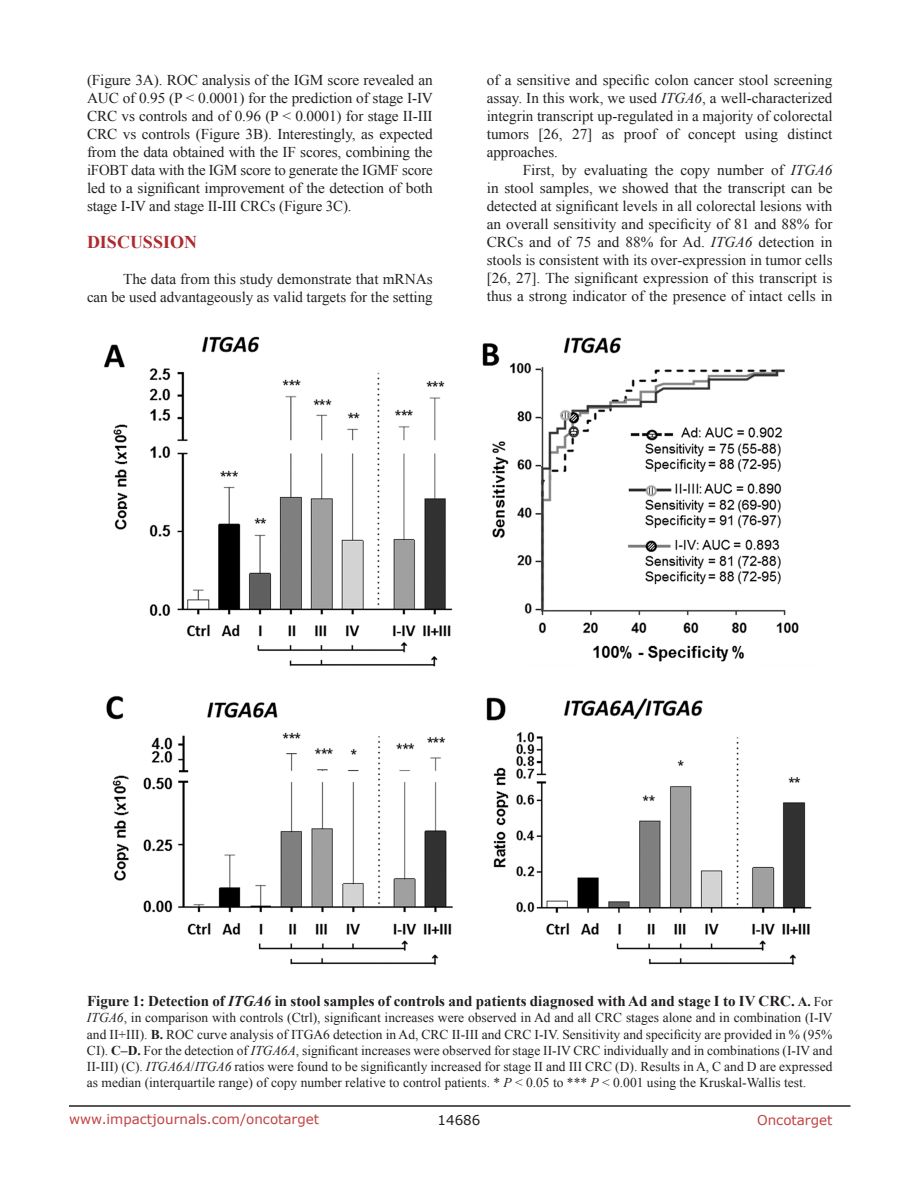
<style>
.page{position:relative;width:918px;height:1188px;background:#fff}
.page>*{position:absolute;margin:0;border:0;box-sizing:border-box;transform-origin:0 0}
.Heading{font:700 18px "Times New Roman";color:#ac2b31}
.BodyText{font:15px/18px "Times New Roman";color:#231f20;text-align:justify}
.figuretext{font:700 15px "Times New Roman";color:#231f20}
.figuretext-2{font:13.5px/16.2px "Times New Roman";color:#231f20;text-align:justify}
.t1{font:13.5px "Verdana";color:#c24141}
.t2{font:13.5px "Verdana";color:#231f20}
.s1{font-style:italic}
.s2{font-size:13.5px}
.s3{font-weight:400;font-size:13.5px}
.s4{font-weight:700}
</style>
<div class="page">
<hr style="left:69px;top:1105px;width:781px;height:2px;background:#231f20">
<img style="left:103px;top:336px;width:709px;height:629px">
<p class="BodyText" style="left:87px;top:71px;width:348px">(Figure 3A). ROC analysis of the IGM score revealed an AUC of 0.95 (P &lt; 0.0001) for the prediction of stage I-IV CRC vs controls and of 0.96 (P &lt; 0.0001) for stage II-III CRC vs controls (Figure 3B). Interestingly, as expected from the data obtained with the IF scores, combining the iFOBT data with the IGM score to generate the IGMF score led to a significant improvement of the detection of both stage I-IV and stage II-III CRCs (Figure 3C).</p>
<p class="Heading" style="left:87px;top:230px;width:112px">DISCUSSION</p>
<p class="BodyText" style="left:87px;top:270px;width:347px;text-align:right">The data from this study demonstrate that mRNAs<br>can be used advantageously as valid targets for the setting</p>
<p class="BodyText" style="left:487px;top:71px;width:347px">of a sensitive and specific colon cancer stool screening assay. In this work, we used <span class="s1">ITGA6</span>, a well-characterized integrin transcript up-regulated in a majority of colorectal tumors [26, 27] as proof of concept using distinct approaches.</p>
<p class="BodyText" style="left:487px;top:161px;width:347px;text-indent:36px">First, by evaluating the copy number of <span class="s1">ITGA6 </span>in stool samples, we showed that the transcript can be detected at significant levels in all colorectal lesions with an overall sensitivity and specificity of 81 and 88% for CRCs and of 75 and 88% for Ad. <span class="s1">ITGA6</span> detection in stools is consistent with its over-expression in tumor cells [26, 27]. The significant expression of this transcript is thus a strong indicator of the presence of intact cells in</p>
<p class="figuretext" style="left:87px;top:991px;width:747px">Figure 1: Detection of <span class="s1">ITGA6</span> in stool samples of controls and patients diagnosed with Ad and stage I to IV CRC. <span class="s2">A.</span> <span class="s3">For</span></p>
<p class="figuretext-2" style="left:87px;top:1010px;width:747px"><span class="s1">ITGA6</span>, in comparison with controls (Ctrl), significant increases were observed in Ad and all CRC stages alone and in combination (I-IV and II+III). <span class="s4">B.</span> ROC curve analysis of ITGA6 detection in Ad, CRC II-III and CRC I-IV. Sensitivity and specificity are provided in % (95% CI). <span class="s4">C–D.</span> For the detection of <span class="s1">ITGA6A</span>, significant increases were observed for stage II-IV CRC individually and in combinations (I-IV and II-III) (C). <span class="s1">ITGA6A</span>/<span class="s1">ITGA6</span> ratios were found to be significantly increased for stage II and III CRC (D). Results in A, C and D are expressed as median (interquartile range) of copy number relative to control patients. * <span class="s1">P</span> &lt; 0.05 to *** <span class="s1">P</span> &lt; 0.001 using the Kruskal-Wallis test.</p>
<p class="t1" style="left:69px;top:1110px;width:252px">www.impactjournals.com/oncotarget</p>
<p class="t2" style="left:438px;top:1111px;width:44px">14686</p>
<p class="t1" style="left:757px;top:1111px;width:77px">Oncotarget</p>
</div>
